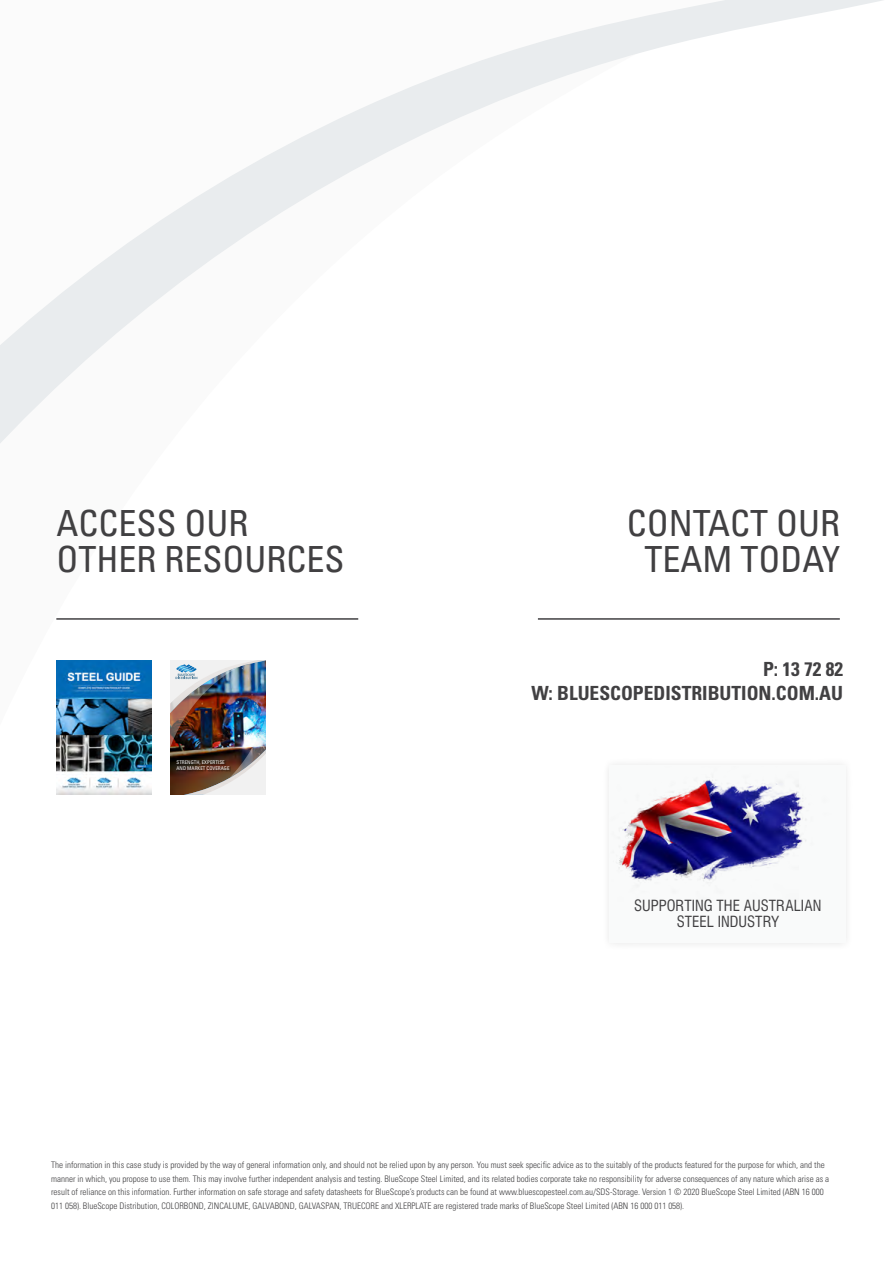
<style>
.page{position:relative;width:893px;height:1263px;background:#fff}
.page>*{position:absolute;margin:0;border:0;box-sizing:border-box;transform-origin:0 0}
.t1{font:condensed 36px/36px "Univers";color:#414042}
.t2{font:700 condensed 19.5px/24px "Univers";color:#414042;text-align:right}
.t3{font:condensed 15px/16.5px "Swiss 721 BT";color:#414042;text-align:center}
.t4{font:300 condensed 9px/13.5px "Univers";color:#414042}
.t5{font:condensed 5.1px/5.8px "Univers";color:#fff}
</style>
<div class="page">
<svg style="left:0;top:0;width:883px;height:443px"></svg>
<hr style="left:56px;top:618px;width:302px;height:2px;background:#414042">
<hr style="left:538px;top:618px;width:302px;height:2px;background:#414042">
<img style="left:56px;top:660px;width:95px;height:135px">
<img style="left:171px;top:660px;width:95px;height:134px">
<div style="left:601px;top:757px;width:253px;height:195px;background:#f9fafa"></div>
<img style="left:619px;top:779px;width:187px;height:102px">
<h1 class="t1" style="left:56px;top:504px;width:290px">ACCESS OUR<br>OTHER RESOURCES</h1>
<h1 class="t1" style="left:627px;top:504px;width:215px;text-align:center">CONTACT OUR<br>TEAM TODAY</h1>
<p class="t5" style="left:176px;top:759px;width:55px">STRENGTH, EXPERTISE<br>AND MARKET COVERAGE</p>
<h2 class="t2" style="left:531px;top:657px;width:313px">P: 13 72 82<br>W: BLUESCOPEDISTRIBUTION.COM.AU</h2>
<h3 class="t3" style="left:634px;top:897px;width:189px">SUPPORTING THE AUSTRALIAN<br>STEEL INDUSTRY</h3>
<p class="t4" style="left:51px;top:1158px;width:780px">The information in this case study is provided by the way of general information only, and should not be relied upon by any person. You must seek specific advice as to the suitably of the products featured for the purpose for which, and the manner in which, you propose to use them. This may involve further independent analysis and testing. BlueScope Steel Limited, and its related bodies corporate take no responsibility for adverse consequences of any nature which arise as a result of reliance on this information. Further information on safe storage and safety datasheets for BlueScope’s products can be found at www.bluescopesteel.com.au/SDS-Storage. Version 1 © 2020 BlueScope Steel Limited (ABN 16 000<br>011 058). BlueScope Distribution, COLORBOND, ZINCALUME, GALVABOND, GALVASPAN, TRUECORE and XLERPLATE are registered trade marks of BlueScope Steel Limited (ABN 16 000 011 058).</p>
</div>
